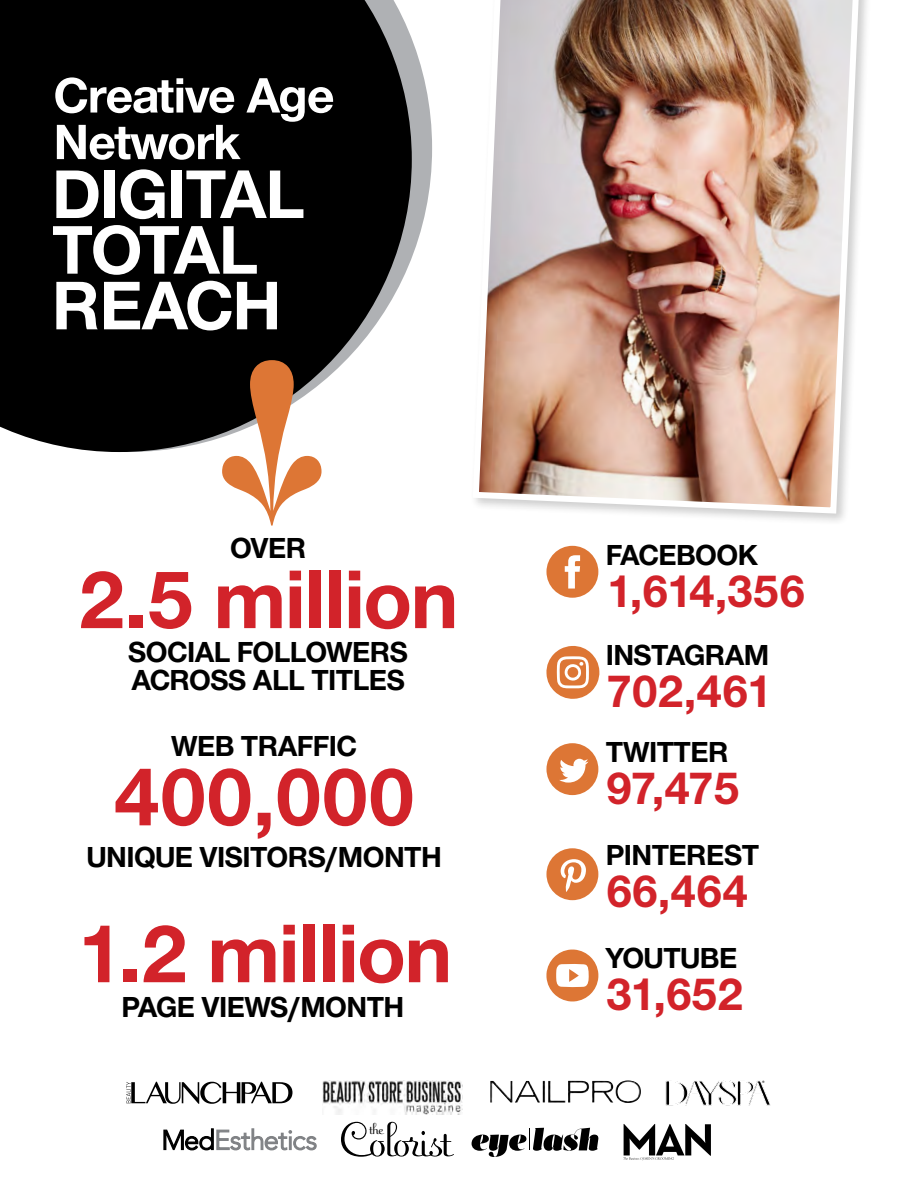
<style>
.page{position:relative;width:918px;height:1188px;background:#fff}
.page>*{position:absolute;margin:0;border:0;box-sizing:border-box;transform-origin:0 0}
.t1{font:700 86.25px "Nimbus San Nov T";letter-spacing:-.02em;color:#d2232a}
.t2{font:700 71.25px/55.7px "Nimbus San Nov T";letter-spacing:-.02em;color:#fff}
.t3{font:700 51.3px/46.7px "Nimbus San Nov T";letter-spacing:-.02em;color:#fff}
.t4{font:50.4px "Fling Plain";letter-spacing:-.03em;color:#000}
.t5{font:700 48px "Nimbus San Nov T";letter-spacing:-.02em;color:#d2232a}
.t6{font:700 30px/28.5px "Nimbus San Nov T";letter-spacing:-.02em;color:#000}
.t7{font:16.5px "Fling Plain";color:#000}
.t8{font:6.3px "Myriad Pro";color:#000}
</style>
<div class="page">
<svg style="left:412px;top:40px;width:20px;height:217px;fill:#afb1b4"></svg>
<svg style="left:0;top:0;width:412px;height:452px;background:#161616"></svg>
<svg style="left:222px;top:360px;width:100px;height:166px"></svg>
<svg style="left:546px;top:848px;width:52px;height:52px"></svg>
<svg style="left:546px;top:546px;width:52px;height:52px"></svg>
<svg style="left:546px;top:743px;width:52px;height:52px"></svg>
<img style="left:475px;top:0;width:387px;height:517px">
<svg style="left:126px;top:1082px;width:166px;height:22px"></svg>
<img style="left:323px;top:1080px;width:140px;height:34px">
<svg style="left:472px;top:1128px;width:126px;height:29px"></svg>
<svg style="left:623px;top:1080px;width:148px;height:80px"></svg>
<svg style="left:163px;top:1128px;width:154px;height:23px"></svg>
<img style="left:490px;top:1080px;width:151px;height:23px">
<svg style="left:546px;top:646px;width:54px;height:53px"></svg>
<svg style="left:546px;top:950px;width:52px;height:51px"></svg>
<h3 class="t3" style="left:54px;top:71px;width:283px">Creative Age<br>Network</h3>
<h2 class="t2" style="left:52px;top:165px;width:255px">DIGITAL<br>TOTAL<br>REACH</h2>
<p class="t6" style="left:230px;top:533px;width:78px">OVER</p>
<h1 class="t1" style="left:78px;top:549px;width:382px">2.5 million</h1>
<p class="t6" style="left:128px;top:637px;width:282px">SOCIAL FOLLOWERS<br>ACROSS ALL TITLES</p>
<p class="t6" style="left:171px;top:731px;width:187px">WEB TRAFFIC</p>
<h1 class="t1" style="left:113px;top:746px;width:305px">400,000</h1>
<p class="t6" style="left:86px;top:842px;width:357px">UNIQUE VISITORS/MONTH</p>
<h1 class="t1" style="left:76px;top:903px;width:379px">1.2 million</h1>
<p class="t6" style="left:121px;top:992px;width:284px">PAGE VIEWS/MONTH</p>
<h3 class="t4" style="left:339px;top:1110px;width:113px">Colorist</h3>
<p class="t7" style="left:369px;top:1119px;width:15px">the</p>
<p class="t6" style="left:606px;top:540px;width:154px">FACEBOOK</p>
<h3 class="t5" style="left:606px;top:563px;width:201px">1,614,356</h3>
<p class="t6" style="left:606px;top:640px;width:165px">INSTAGRAM</p>
<h3 class="t5" style="left:606px;top:663px;width:168px">702,461</h3>
<p class="t6" style="left:606px;top:737px;width:125px">TWITTER</p>
<h3 class="t5" style="left:606px;top:760px;width:136px">97,475</h3>
<p class="t6" style="left:606px;top:840px;width:155px">PINTEREST</p>
<h3 class="t5" style="left:606px;top:863px;width:144px">66,464</h3>
<p class="t6" style="left:606px;top:943px;width:133px">YOUTUBE</p>
<h3 class="t5" style="left:606px;top:965px;width:140px">31,652</h3>
<p class="t8" style="left:762px;top:1079px;width:4px">®</p>
</div>
